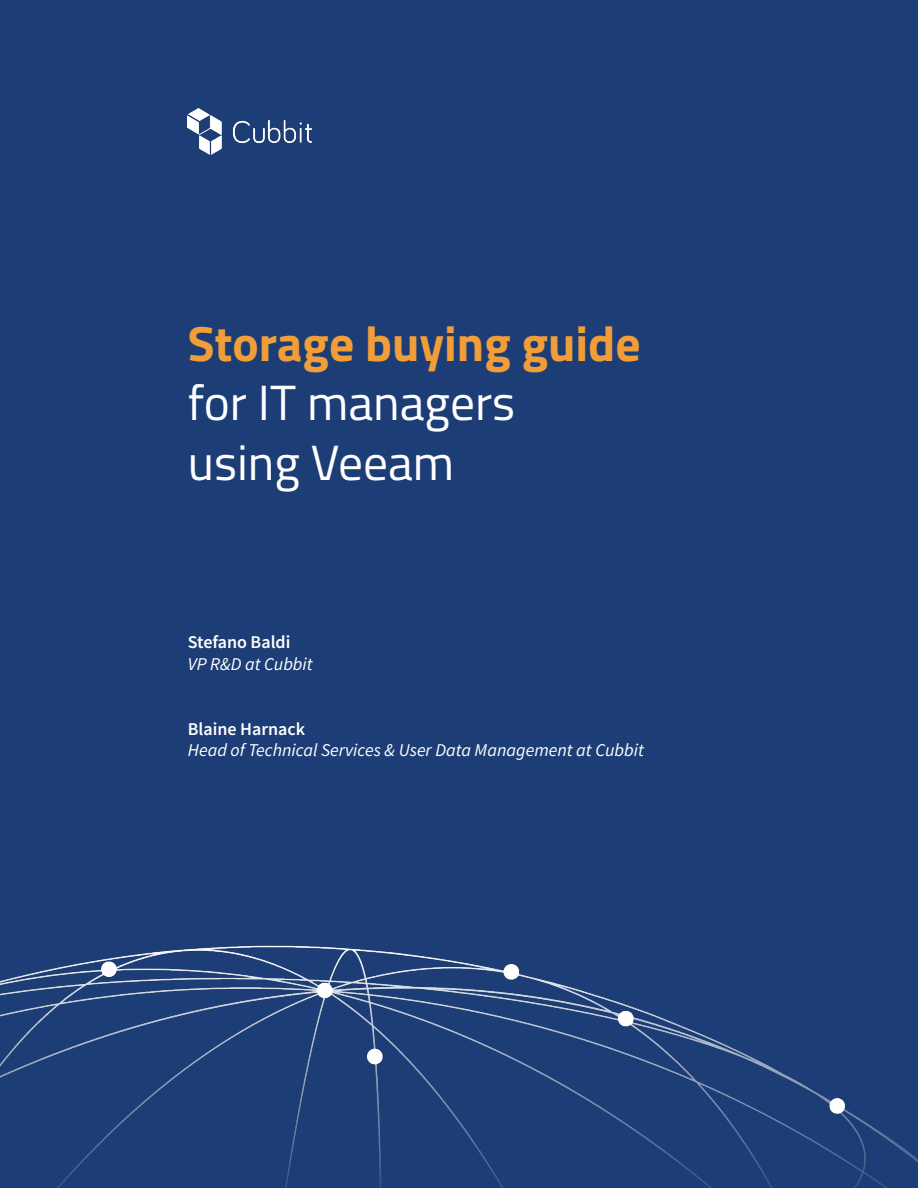
<style>
.page{position:relative;width:918px;height:1188px;background:#1c3d76}
.page>*{position:absolute;margin:0;border:0;box-sizing:border-box;transform-origin:0 0}
.t1{font:49.5px/59.4px "Titillium Web";color:#fff}
.t2{font:700 49.5px "Titillium Web";color:#f19e39}
.t3{font:italic 18px "Source Sans Pro";color:#fff}
.t4{font:600 18px "Source Sans Pro";color:#fff}
</style>
<div class="page">
<img style="left:188px;top:108px;width:124px;height:47px">
<img style="left:0;top:945px;width:918px;height:243px">
<h1 class="t2" style="left:188px;top:306px;width:454px">Storage buying guide</h1>
<h1 class="t1" style="left:188px;top:371px;width:329px">for IT managers using Veeam</h1>
<p class="t4" style="left:188px;top:630px;width:104px">Stefano Baldi</p>
<p class="t3" style="left:188px;top:652px;width:126px">VP R&amp;D at Cubbit</p>
<p class="t4" style="left:188px;top:717px;width:119px">Blaine Harnack</p>
<p class="t3" style="left:188px;top:739px;width:458px">Head of Technical Services &amp; User Data Management at Cubbit</p>
</div>
